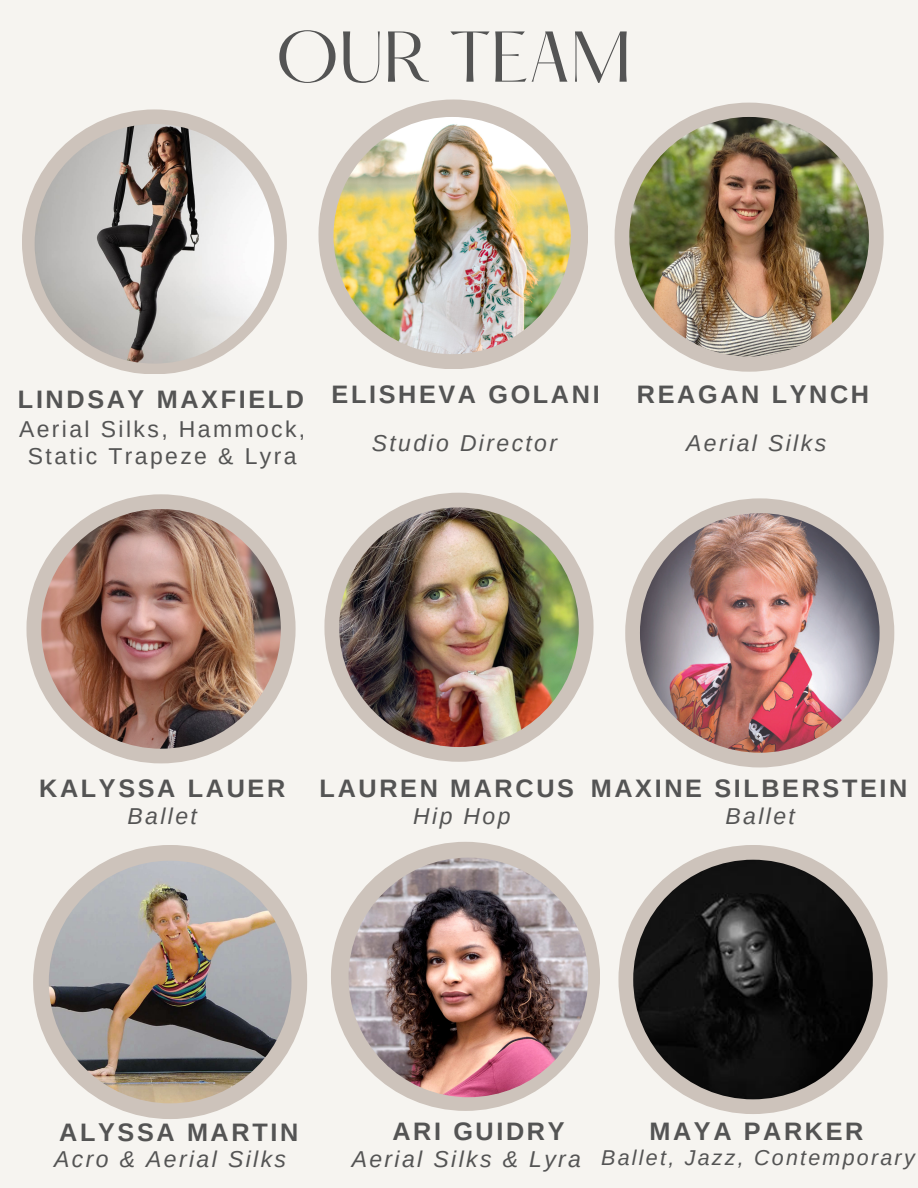
<style>
.page{position:relative;width:918px;height:1188px;background:#f6f4f0}
.page>*{position:absolute;margin:0;border:0;box-sizing:border-box;transform-origin:0 0}
.t1{font:62.7px "Hatton";color:#545454}
.t2{font:700 25.2px "Arimo";letter-spacing:.105em;color:#545454}
.t3{font:italic 22.95px "Arimo";letter-spacing:.105em;color:#545454}
.t4{font:22.95px/27.5px "Arimo";letter-spacing:.105em;color:#545454;text-align:center}
.t5{font:italic 21.45px "Arimo";letter-spacing:.105em;color:#545454}
</style>
<div class="page">
<div style="left:22px;top:109px;width:265px;height:265px;background:#cdc3bb;border-radius:50%"></div>
<img style="left:35px;top:124px;width:239px;height:240px;border-radius:50%">
<div style="left:331px;top:842px;width:269px;height:269px;background:#cdc3bb;border-radius:50%"></div>
<div style="left:33px;top:845px;width:274px;height:274px;background:#cdc3bb;border-radius:50%"></div>
<div style="left:318px;top:100px;width:270px;height:269px;background:#cdc3bb;border-radius:50%"></div>
<img style="left:334px;top:117px;width:237px;height:237px;border-radius:50%">
<div style="left:26px;top:494px;width:270px;height:269px;background:#cdc3bb;border-radius:50%"></div>
<img style="left:41px;top:509px;width:240px;height:240px;border-radius:50%">
<div style="left:625px;top:498px;width:269px;height:269px;background:#cdc3bb;border-radius:50%"></div>
<div style="left:615px;top:103px;width:269px;height:269px;background:#cdc3bb;border-radius:50%"></div>
<img style="left:629px;top:117px;width:240px;height:240px;border-radius:50%">
<div style="left:618px;top:845px;width:270px;height:269px;background:#cdc3bb;border-radius:50%"></div>
<img style="left:49px;top:861px;width:242px;height:242px;border-radius:50%">
<img style="left:349px;top:858px;width:239px;height:239px;border-radius:50%">
<div style="left:324px;top:493px;width:270px;height:269px;background:#cdc3bb;border-radius:50%"></div>
<img style="left:339px;top:507px;width:240px;height:240px;border-radius:50%">
<img style="left:640px;top:513px;width:240px;height:240px;border-radius:50%">
<img style="left:633px;top:860px;width:240px;height:239px;border-radius:50%">
<p class="t1" style="left:276px;top:28px;width:357px">OUR TEAM</p>
<p class="t2" style="left:18px;top:385px;width:288px">LINDSAY MAXFIELD</p>
<p class="t4" style="left:19px;top:415px;width:288px">Aerial Silks, Hammock,<br>Static Trapeze &amp; Lyra</p>
<p class="t2" style="left:332px;top:380px;width:270px">ELISHEVA GOLANI</p>
<p class="t3" style="left:372px;top:430px;width:187px">Studio Director</p>
<p class="t2" style="left:637px;top:380px;width:234px">REAGAN LYNCH</p>
<p class="t3" style="left:686px;top:430px;width:141px">Aerial Silks</p>
<p class="t2" style="left:39px;top:774px;width:248px">KALYSSA LAUER</p>
<p class="t2" style="left:591px;top:774px;width:318px">MAXINE SILBERSTEIN</p>
<p class="t2" style="left:320px;top:774px;width:256px">LAUREN MARCUS</p>
<p class="t3" style="left:413px;top:804px;width:99px">Hip Hop</p>
<p class="t3" style="left:726px;top:804px;width:71px">Ballet</p>
<p class="t3" style="left:128px;top:803px;width:71px">Ballet</p>
<p class="t2" style="left:59px;top:1118px;width:240px">ALYSSA MARTIN</p>
<p class="t3" style="left:54px;top:1146px;width:233px">Acro &amp; Aerial Silks</p>
<p class="t2" style="left:392px;top:1117px;width:174px">ARI GUIDRY</p>
<p class="t2" style="left:649px;top:1117px;width:216px">MAYA PARKER</p>
<p class="t5" style="left:601px;top:1146px;width:315px">Ballet, Jazz, Contemporary</p>
<p class="t3" style="left:352px;top:1146px;width:231px">Aerial Silks &amp; Lyra</p>
</div>
